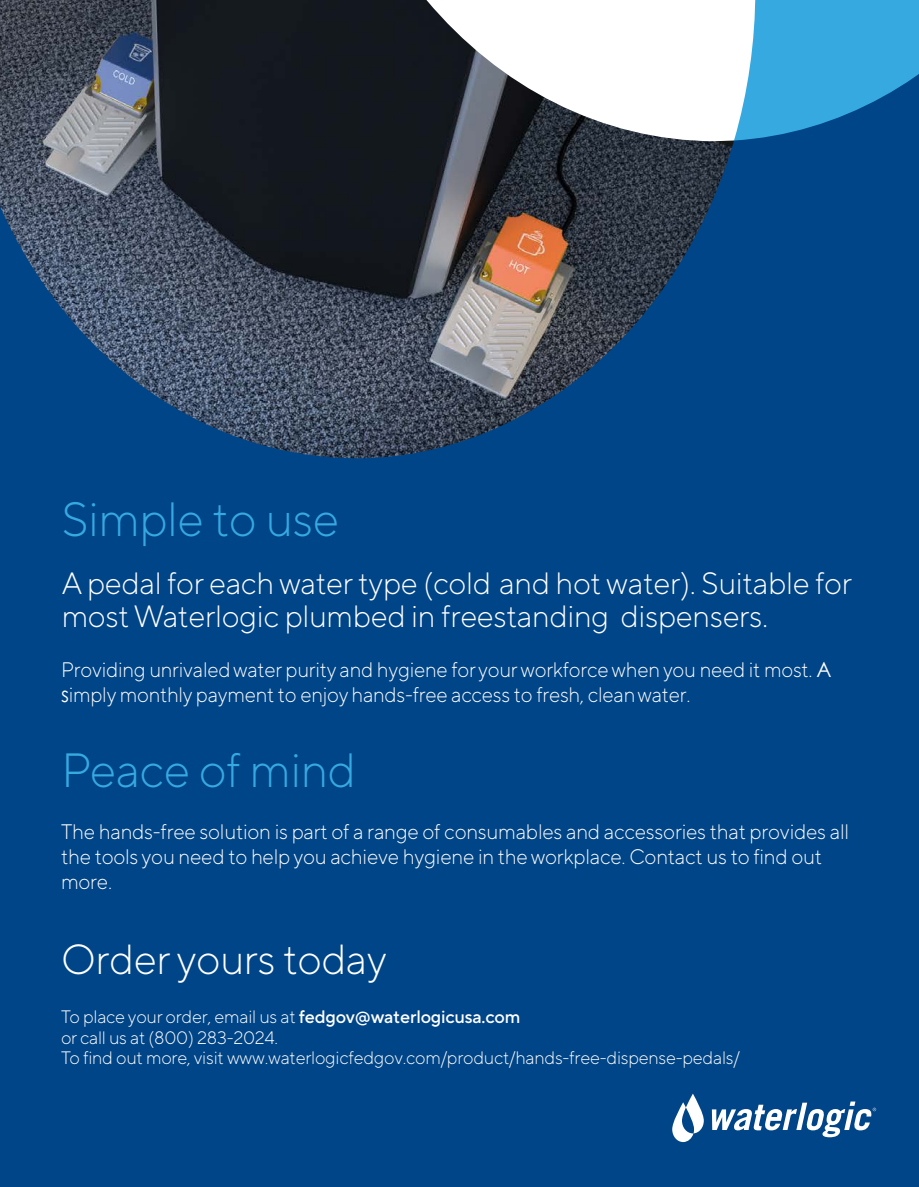
<style>
.page{position:relative;width:919px;height:1187px;background:#fff}
.page>*{position:absolute;margin:0;border:0;box-sizing:border-box;transform-origin:0 0}
.t1{font:300 48px "TT Norms Pro";letter-spacing:-.01em;color:#36a9e1}
.t2{font:300 42px "TT Norms Pro";letter-spacing:-.01em;color:#fff}
.t3{font:300 30.75px/33.5px "TT Norms Pro";letter-spacing:-.01em;color:#fff}
.t4{font:300 21px/25.2px "TT Norms Pro";letter-spacing:-.01em;color:#fff}
.t5{font:300 18px/20.7px "TT Norms Pro";letter-spacing:-.01em;color:#fff}
.s1{font-family:"Century Gothic";font-weight:400}
.s2{font-weight:500}
</style>
<div class="page">
<div style="left:0;top:0;width:918px;height:1186px;background:#004587"></div>
<img style="left:0;top:0;width:734px;height:458px">
<svg style="left:456px;top:0;width:462px;height:140px"></svg>
<svg style="left:672px;top:1093px;width:31px;height:48px"></svg>
<svg style="left:711px;top:1101px;width:165px;height:36px"></svg>
<h1 class="t1" style="left:62px;top:485px;width:279px">Simple to use</h1>
<h3 class="t3" style="left:62px;top:564px;width:791px">A pedal for each water type (cold and hot water). Suitable for most Waterlogic plumbed in freestanding dispensers.</h3>
<p class="t4" style="left:61px;top:655px;width:771px">Providing unrivaledwater purity and hygiene foryourworkforce when you need it most. <span class="s1">A s</span>imply monthly payment to enjoyhands-free access to fresh, cleanwater.</p>
<h1 class="t1" style="left:61px;top:735px;width:296px">Peace of mind</h1>
<p class="t4" style="left:61px;top:817px;width:789px">The hands-free solution is part of a range of consumables and accessories that provides all the tools you need to helpyou achieve hygiene in theworkplace. Contact us to find out more.</p>
<h2 class="t2" style="left:61px;top:929px;width:327px">Order yours today</h2>
<p class="t5" style="left:61px;top:1004px;width:680px">To place your order, email us at <span class="s2">fedgov@waterlogicusa.com<br></span>or call us at (800) 283-2024.<br>To find out more, visit www.waterlogicfedgov.com/product/hands-free-dispense-pedals/</p>
</div>
